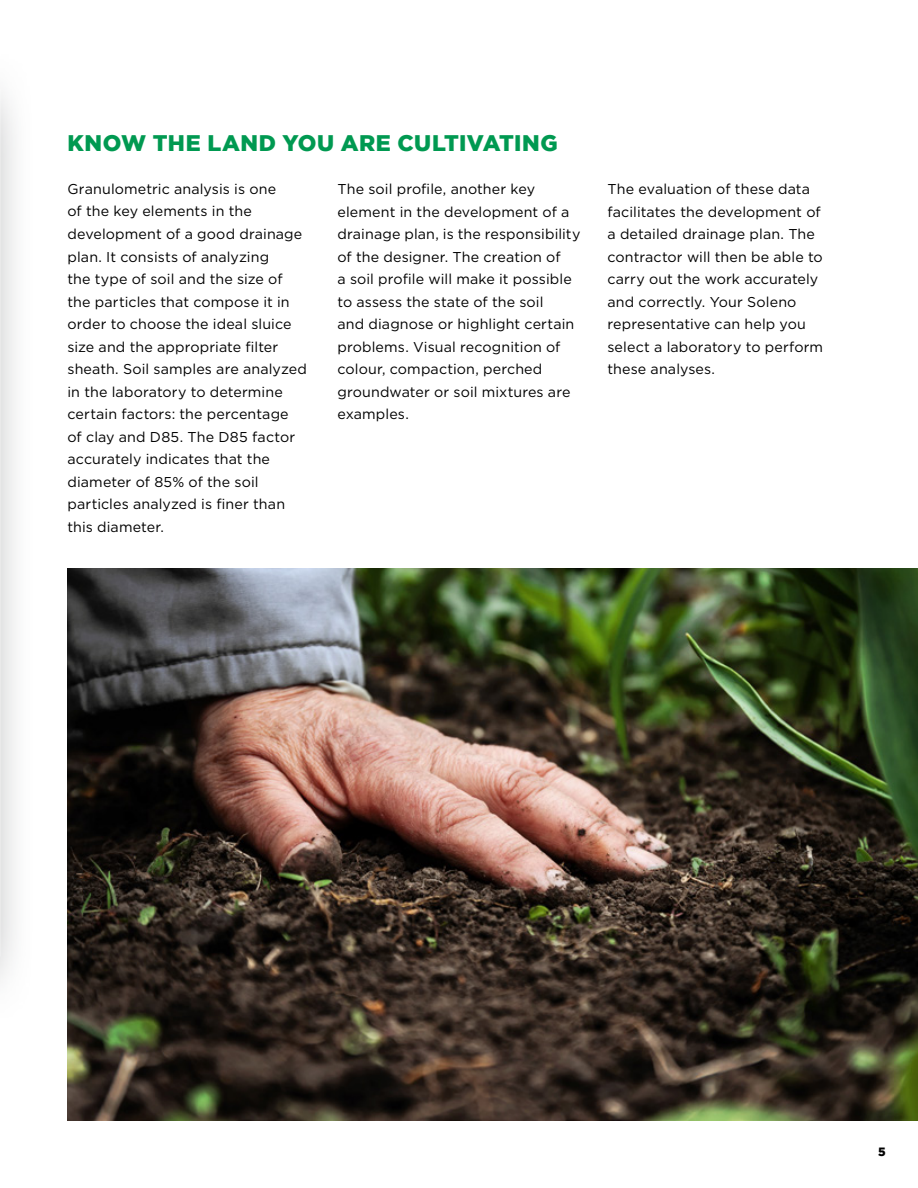
<style>
.page{position:relative;width:918px;height:1188px;background:#fff}
.page>*{position:absolute;margin:0;border:0;box-sizing:border-box;transform-origin:0 0}
.t1{font:900 22.5px "Gotham";letter-spacing:.015em;color:#009951}
.t2{font:14.25px/22.5px "Gotham";letter-spacing:.01em;color:#000}
.t3{font:900 12px "Gotham";color:#000}
</style>
<div class="page">
<img style="left:68px;top:568px;width:850px;height:552px">
<svg style="left:0;top:94px;width:16px;height:886px;fill:#ededed"></svg>
<h1 class="t1" style="left:68px;top:130px;width:492px">KNOW THE LAND YOU ARE CULTIVATING</h1>
<p class="t2" style="left:68px;top:177px;width:241px">Granulometric analysis is one<br>of the key elements in the development of a good drainage plan. It consists of analyzing<br>the type of soil and the size of the particles that compose it in order to choose the ideal sluice size and the appropriate filter sheath. Soil samples are analyzed in the laboratory to determine certain factors: the percentage<br>of clay and D85. The D85 factor accurately indicates that the diameter of 85% of the soil particles analyzed is finer than this diameter.</p>
<p class="t2" style="left:337px;top:177px;width:244px">The soil profile, another key element in the development of a drainage plan, is the responsibility of the designer. The creation of<br>a soil profile will make it possible to assess the state of the soil<br>and diagnose or highlight certain problems. Visual recognition of colour, compaction, perched groundwater or soil mixtures are examples.</p>
<p class="t2" style="left:607px;top:177px;width:217px">The evaluation of these data facilitates the development of a detailed drainage plan. The contractor will then be able to carry out the work accurately and correctly. Your Soleno representative can help you select a laboratory to perform these analyses.</p>
<p class="t3" style="left:878px;top:1145px;width:9px">5</p>
</div>
